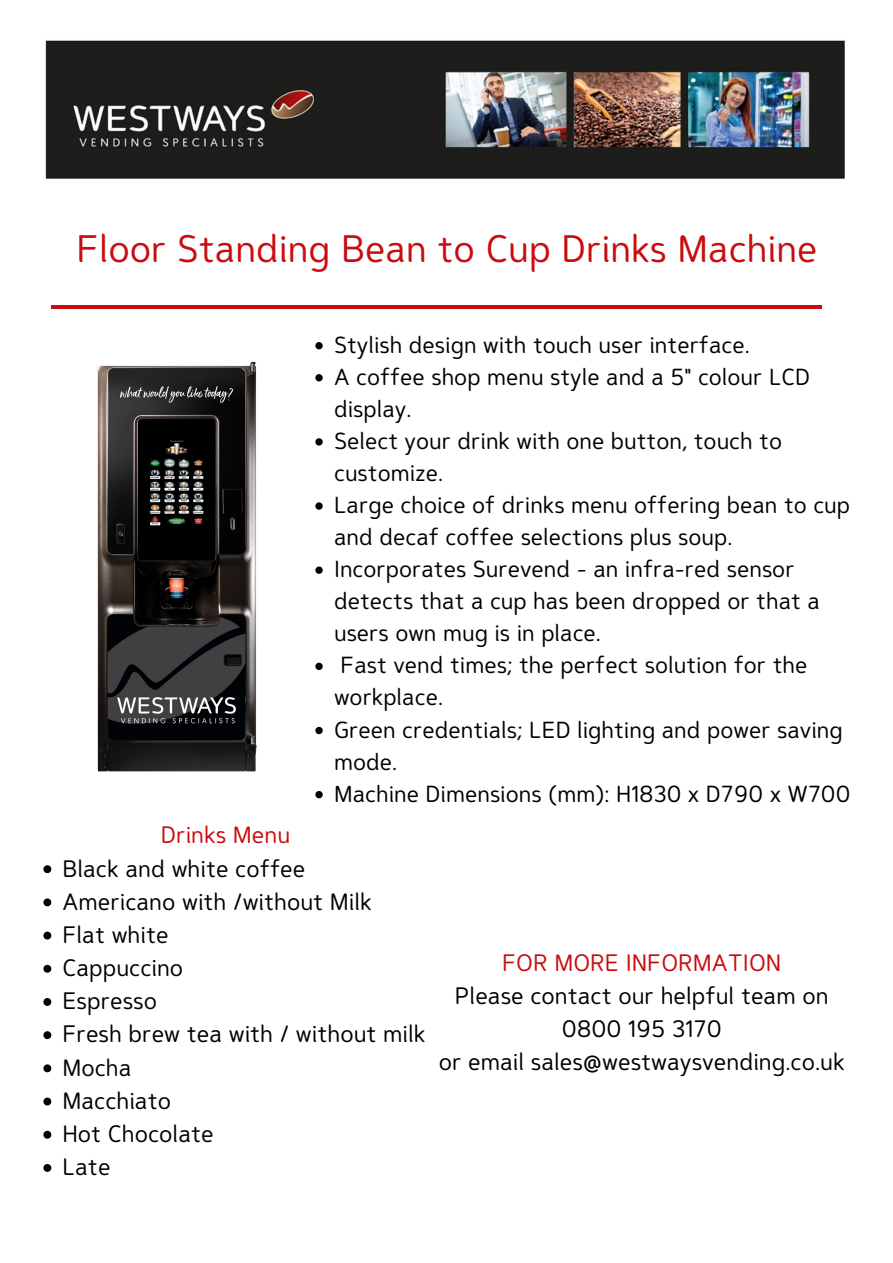
<style>
.page{position:relative;width:893px;height:1263px;background:#fff}
.page>*{position:absolute;margin:0;border:0;box-sizing:border-box;transform-origin:0 0}
.t1{font:38.25px "Caldina";color:#c90c0f}
.t2{font:23.77px/33.2px "Caldina";color:#000;text-align:center}
.t3{font:23.77px "Caldina";color:#c90c0f}
.t4{font:23.25px/32.1px "Caldina";color:#000}
</style>
<div class="page">
<img style="left:45px;top:40px;width:800px;height:139px">
<hr style="left:51px;top:305px;width:770px;height:3px;background:#c90c0f">
<img style="left:97px;top:362px;width:160px;height:410px">
<svg style="left:315px;top:342px;width:8px;height:7px"></svg>
<svg style="left:315px;top:374px;width:8px;height:7px"></svg>
<svg style="left:315px;top:438px;width:8px;height:8px"></svg>
<svg style="left:315px;top:502px;width:8px;height:8px"></svg>
<svg style="left:315px;top:566px;width:8px;height:8px"></svg>
<svg style="left:315px;top:663px;width:8px;height:7px"></svg>
<svg style="left:315px;top:727px;width:8px;height:7px"></svg>
<svg style="left:315px;top:791px;width:8px;height:7px"></svg>
<svg style="left:43px;top:865px;width:8px;height:8px"></svg>
<svg style="left:43px;top:898px;width:8px;height:8px"></svg>
<svg style="left:43px;top:932px;width:8px;height:7px"></svg>
<svg style="left:43px;top:965px;width:8px;height:8px"></svg>
<svg style="left:43px;top:998px;width:8px;height:8px"></svg>
<svg style="left:43px;top:1031px;width:8px;height:8px"></svg>
<svg style="left:43px;top:1064px;width:8px;height:8px"></svg>
<svg style="left:43px;top:1097px;width:8px;height:8px"></svg>
<svg style="left:43px;top:1131px;width:8px;height:8px"></svg>
<svg style="left:43px;top:1164px;width:8px;height:8px"></svg>
<p class="t1" style="left:76px;top:225px;width:742px">Floor Standing Bean to Cup Drinks Machine</p>
<p class="t4" style="left:334px;top:328px;width:417px">Stylish design with touch user interface.</p>
<p class="t4" style="left:334px;top:360px;width:478px">A coffee shop menu style and a 5" colour LCD display.</p>
<p class="t4" style="left:334px;top:424px;width:449px">Select your drink with one button, touch to customize.</p>
<p class="t4" style="left:334px;top:489px;width:517px">Large choice of drinks menu offering bean to cup and decaf coffee selections plus soup.</p>
<p class="t4" style="left:334px;top:553px;width:487px">Incorporates Surevend - an infra-red sensor detects that a cup has been dropped or that a users own mug is in place.</p>
<p class="t4" style="left:334px;top:649px;width:475px">Fast vend times; the perfect solution for the workplace.</p>
<p class="t4" style="left:334px;top:713px;width:510px">Green credentials; LED lighting and power saving mode.</p>
<p class="t4" style="left:334px;top:777px;width:518px">Machine Dimensions (mm): H1830 x D790 x W700</p>
<p class="t3" style="left:161px;top:820px;width:131px">Drinks Menu</p>
<p class="t2" style="left:62px;top:851px;width:244px">Black and white coffee</p>
<p class="t2" style="left:62px;top:884px;width:311px">Americano with /without Milk</p>
<p class="t2" style="left:62px;top:918px;width:108px">Flat white</p>
<p class="t2" style="left:62px;top:951px;width:122px">Cappuccino</p>
<p class="t2" style="left:62px;top:984px;width:96px">Espresso</p>
<p class="t2" style="left:62px;top:1017px;width:365px">Fresh brew tea with / without milk</p>
<p class="t2" style="left:62px;top:1050px;width:71px">Mocha</p>
<p class="t2" style="left:62px;top:1084px;width:110px">Macchiato</p>
<p class="t2" style="left:62px;top:1117px;width:153px">Hot Chocolate</p>
<p class="t2" style="left:62px;top:1150px;width:50px">Late</p>
<p class="t3" style="left:502px;top:947px;width:281px">FOR MORE INFORMATION</p>
<p class="t2" style="left:455px;top:979px;width:375px">Please contact our helpful team on<br>0800 195 3170</p>
<p class="t2" style="left:439px;top:1045px;width:407px">or email sales@westwaysvending.co.uk</p>
</div>
